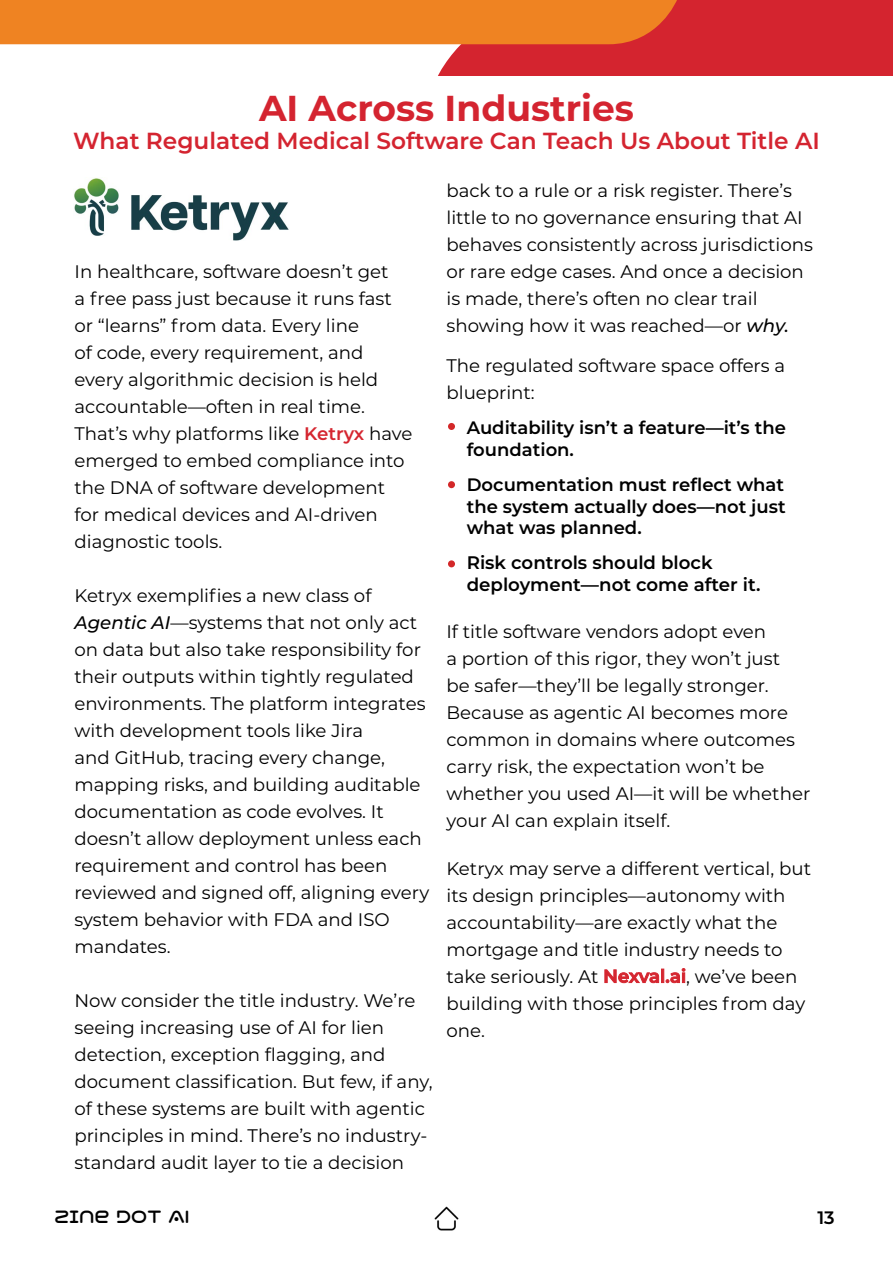
<style>
.page{position:relative;width:893px;height:1263px;background:#fff}
.page>*{position:absolute;margin:0;border:0;box-sizing:border-box;transform-origin:0 0}
.t1{font:700 36px "Montserrat";color:#d42430}
.t2{font:600 23.25px "Montserrat";color:#d42430}
.t3{font:18.15px/27px "Montserrat";color:#000}
.t4{font:600 18.15px/21.6px "Montserrat";color:#000}
.t5{font:600 18px/21.6px "Montserrat";color:#000}
.t6{font:17.25px "Varino Normal";letter-spacing:-.03em;color:#000}
.s1{font-weight:600;color:#d52630}
.s2{font-weight:500;font-style:italic}
</style>
<div class="page">
<img style="left:434px;top:1206px;width:25px;height:25px">
<div style="left:448px;top:481px;width:7px;height:7px;background:#d32829;border-radius:50%"></div>
<div style="left:448px;top:560px;width:7px;height:7px;background:#d32829;border-radius:50%"></div>
<div style="left:448px;top:423px;width:7px;height:7px;background:#d32829;border-radius:50%"></div>
<img style="left:74px;top:178px;width:215px;height:62px">
<svg style="left:0;top:0;width:893px;height:76px"></svg>
<h1 class="t1" style="left:259px;top:82px;width:376px">AI Across Industries</h1>
<p class="t2" style="left:73px;top:124px;width:748px">What Regulated Medical Software Can Teach Us About Title AI</p>
<p class="t3" style="left:75px;top:257px;width:339px">In healthcare, software doesn’t get<br>a free pass just because it runs fast or “learns” from data. Every line<br>of code, every requirement, and every algorithmic decision is held accountable—often in real time.<br>That’s why platforms like <span class="s1">Ketryx</span> have emerged to embed compliance into the DNA of software development for medical devices and AI-driven diagnostic tools.</p>
<p class="t3" style="left:75px;top:581px;width:356px">Ketryx exemplifies a new class of <span class="s2">Agentic AI</span>—systems that not only act on data but also take responsibility for their outputs within tightly regulated environments. The platform integrates with development tools like Jira<br>and GitHub, tracing every change, mapping risks, and building auditable documentation as code evolves. It doesn’t allow deployment unless each requirement and control has been reviewed and signed off, aligning every system behavior with FDA and ISO mandates.</p>
<p class="t3" style="left:75px;top:986px;width:360px">Now consider the title industry. We’re seeing increasing use of AI for lien detection, exception flagging, and document classification. But few, if any, of these systems are built with agentic principles in mind. There’s no industry&shy;standard audit layer to tie a decision</p>
<p class="t3" style="left:446px;top:176px;width:368px">back to a rule or a risk register. There’s little to no governance ensuring that AI behaves consistently across jurisdictions or rare edge cases. And once a decision is made, there’s often no clear trail showing how it was reached—or <span class="s2">why.</span></p>
<p class="t3" style="left:446px;top:352px;width:340px">The regulated software space offers a blueprint:</p>
<p class="t5" style="left:467px;top:416px;width:321px">Auditability isn’t a feature—it’s the foundation.</p>
<p class="t5" style="left:467px;top:473px;width:321px;text-align:justify">Documentation must reflect what the system actually does—not just what was planned.</p>
<p class="t4" style="left:467px;top:551px;width:295px">Risk controls should block deployment—not come after it.</p>
<p class="t3" style="left:446px;top:618px;width:365px">If title software vendors adopt even<br>a portion of this rigor, they won’t just<br>be safer—they’ll be legally stronger.<br>Because as agentic AI becomes more common in domains where outcomes carry risk, the expectation won’t be whether you used AI—it will be whether your AI can explain itself.</p>
<p class="t3" style="left:446px;top:854px;width:366px">Ketryx may serve a different vertical, but its design principles—autonomy with accountability—are exactly what the mortgage and title industry needs to take seriously. At <span class="s1">Nexval.ai</span>, we’ve been building with those principles from day one.</p>
<p class="t6" style="left:54px;top:1203px;width:137px">ZINE DOT AI</p>
<p class="t5" style="left:817px;top:1206px;width:19px">13</p>
</div>
